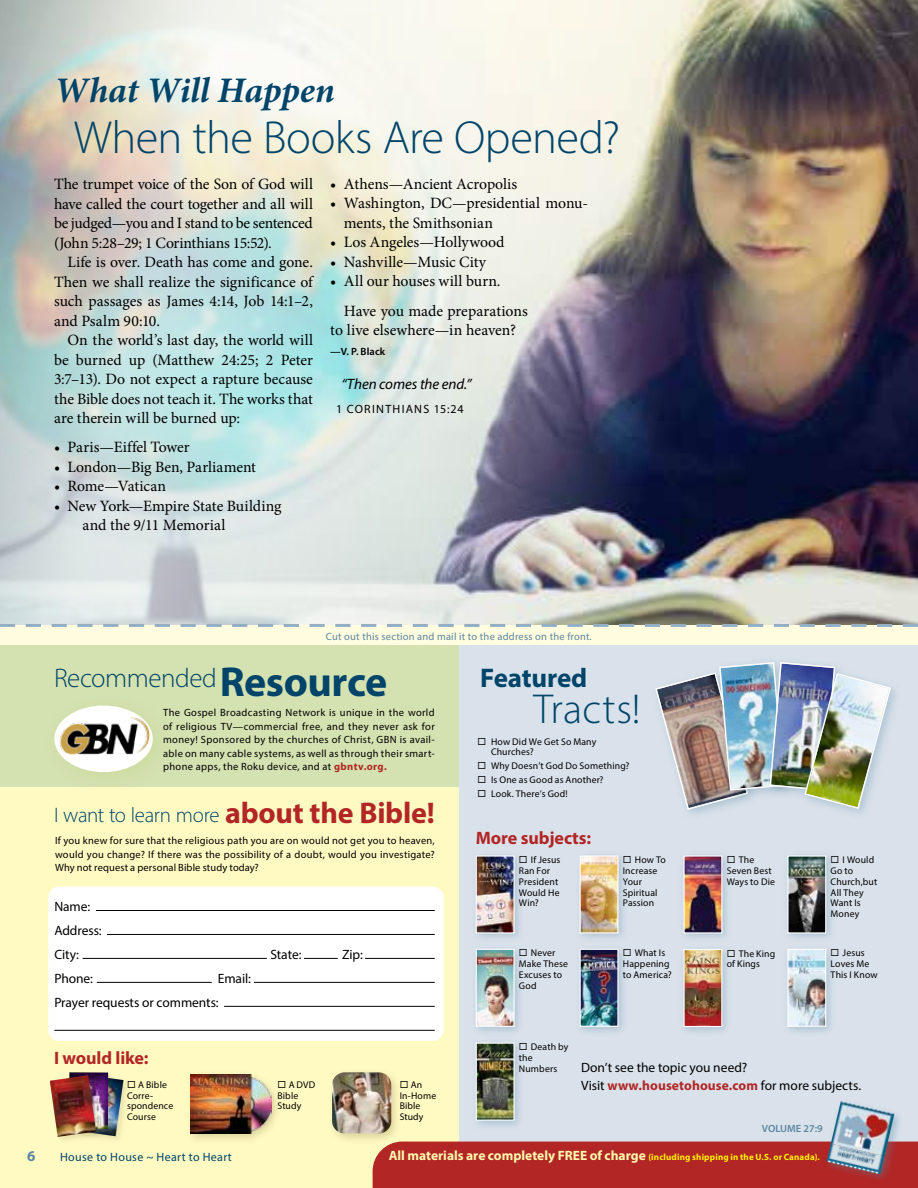
<style>
.page{position:relative;width:918px;height:1188px;background:#fff}
.page>*{position:absolute;margin:0;border:0;box-sizing:border-box;transform-origin:0 0}
.t1{font:300 46.5px "Myriad Pro";letter-spacing:-.015em;color:#00446a}
.t2{font:300 42px "Myriad Pro";letter-spacing:.01em;color:#00446a}
.t3{font:italic 700 36px "Minion Pro";letter-spacing:-.005em;color:#00446a}
.t4{font:300 27px "Myriad Pro";letter-spacing:-.015em;color:#00446a}
.t5{font:700 27px "Myriad Pro";letter-spacing:-.01em;color:#00446a}
.t6{font:300 21px "Myriad Pro";letter-spacing:-.015em;color:#00446a}
.t7{font:700 18px "Myriad Pro";letter-spacing:-.005em;color:#b22625}
.t8{font:15.75px/19.5px "Minion Pro";letter-spacing:-.005em;color:#000;text-align:justify}
.t9{font:italic 15px "Myriad Pro";letter-spacing:-.005em;color:#000}
.t10{font:700 15px "Myriad Pro";color:#5d87a1}
.t11{font:13.5px/24px "Myriad Pro";letter-spacing:-.005em;color:#000}
.t12{font:700 13.5px "Myriad Pro";color:#fff9ae}
.t13{font:12px "Myriad Pro";letter-spacing:.03em;color:#00446a}
.t14{font:12px "Myriad Pro";letter-spacing:.1em;color:#000}
.t15{font:10.5px/13.5px "Myriad Pro";letter-spacing:.025em;color:#000;text-align:justify}
.t16{font:10.5px "Myriad Pro";letter-spacing:.02em;color:#5d87a1}
.t17{font:600 10.5px "Myriad Pro";color:#5d87a1}
.t18{font:600 10.5px "Myriad Pro";letter-spacing:.01em;color:#000}
.t19{font:9.75px/10.8px "Myriad Pro";letter-spacing:.015em;color:#000}
.s1{font-style:italic}
.s2{font-weight:700;font-size:42px}
.s3{font-weight:700;color:#b22625}
.s4{font-weight:700;font-size:30px;color:#b22625}
.s5{font-size:9px;color:#fff200}
</style>
<div class="page">
<img style="left:0;top:0;width:918px;height:624px">
<div style="left:0;top:625px;width:459px;height:563px;background:#fffac2"></div>
<div style="left:48px;top:887px;width:396px;height:154px;background:#fff;border-radius:11px"></div>
<div style="left:0;top:625px;width:459px;height:162px;background:#d4e1b0"></div>
<hr style="left:254px;top:982px;width:181px;height:1px;background:#000">
<hr style="left:97px;top:982px;width:115px;height:1px;background:#000">
<hr style="left:96px;top:910px;width:339px;height:1px;background:#000">
<hr style="left:54px;top:1030px;width:381px;height:1px;background:#000">
<hr style="left:107px;top:934px;width:328px;height:1px;background:#000">
<hr style="left:224px;top:1006px;width:211px;height:1px;background:#000">
<hr style="left:365px;top:958px;width:70px;height:1px;background:#000">
<hr style="left:83px;top:958px;width:184px;height:1px;background:#000">
<hr style="left:304px;top:958px;width:34px;height:1px;background:#000">
<img style="left:116px;top:1079px;width:8px;height:57px">
<div style="left:67px;top:1071px;width:49px;height:67px;background:#776836;opacity:.16"></div>
<img style="left:69px;top:1072px;width:39px;height:57px">
<div style="left:48px;top:1074px;width:56px;height:71px;background:#776836;opacity:.16"></div>
<img style="left:50px;top:1075px;width:46px;height:62px">
<div style="left:186px;top:1070px;width:96px;height:75px;background:#776836;opacity:.26"></div>
<img style="left:190px;top:1074px;width:82px;height:59px">
<div style="left:328px;top:1068px;width:74px;height:77px;background:#776836;opacity:.26"></div>
<img style="left:332px;top:1072px;width:59px;height:61px">
<div style="left:44px;top:695px;width:128px;height:97px;background:#c6d893;opacity:.56"></div>
<div style="left:56px;top:707px;width:95px;height:64px;background:#fff;border-radius:50%"></div>
<div style="left:54px;top:706px;width:99px;height:66px;border:3px solid #fff;border-radius:50%"></div>
<img style="left:45px;top:715px;width:115px;height:40px">
<div style="left:459px;top:625px;width:459px;height:563px;background:#d9e2eb"></div>
<div style="left:0;top:626px;width:918px;height:19px;background:#fffcdf"></div>
<div style="left:373px;top:1142px;width:545px;height:46px;background:#b22625"></div>
<div style="left:471px;top:850px;width:54px;height:94px;background:#5d87a1;opacity:.34"></div>
<img style="left:475px;top:855px;width:40px;height:79px">
<div style="left:471px;top:1037px;width:54px;height:94px;background:#5d87a1;opacity:.34"></div>
<img style="left:475px;top:1042px;width:40px;height:79px">
<div style="left:471px;top:944px;width:54px;height:93px;background:#5d87a1;opacity:.34"></div>
<img style="left:475px;top:948px;width:40px;height:79px">
<div style="left:575px;top:944px;width:54px;height:93px;background:#5d87a1;opacity:.34"></div>
<img style="left:579px;top:948px;width:40px;height:79px">
<div style="left:575px;top:850px;width:54px;height:94px;background:#5d87a1;opacity:.34"></div>
<img style="left:579px;top:855px;width:40px;height:79px">
<div style="left:679px;top:850px;width:54px;height:94px;background:#5d87a1;opacity:.34"></div>
<img style="left:683px;top:855px;width:40px;height:79px">
<div style="left:679px;top:944px;width:54px;height:93px;background:#5d87a1;opacity:.34"></div>
<img style="left:683px;top:948px;width:40px;height:80px">
<div style="left:782px;top:850px;width:54px;height:94px;background:#5d87a1;opacity:.34"></div>
<img style="left:787px;top:855px;width:40px;height:79px">
<div style="left:782px;top:944px;width:54px;height:93px;background:#5d87a1;opacity:.34"></div>
<img style="left:787px;top:948px;width:40px;height:79px">
<div style="left:823px;top:1098px;width:81px;height:86px;background:#5d87a1;opacity:.4"></div>
<img style="left:831px;top:1101px;width:63px;height:55px">
<img style="left:827px;top:1144px;width:57px;height:30px">
<svg style="left:0;top:624px;width:918px;height:3px;background:#b6c6c9"></svg>
<img style="left:655px;top:662px;width:237px;height:152px">
<h3 class="t3" style="left:54px;top:64px;width:282px">What Will Happen</h3>
<h1 class="t1" style="left:74px;top:109px;width:548px">When the Books Are Opened?</h1>
<p class="t8" style="left:54px;top:174px;width:261px">The trumpet voice of the Son of God will have called the court together and all will be judged—you and I stand to be sentenced (John 5:28–29; 1 Corinthians 15:52).</p>
<p class="t8" style="left:54px;top:252px;width:260px;text-indent:13px">Life is over. Death has come and gone.<br>Then we shall realize the significance of such passages as James 4:14, Job 14:1–2, and Psalm 90:10.</p>
<p class="t8" style="left:54px;top:330px;width:261px;text-indent:13px">On the world’s last day, the world will be burned up (Matthew 24:25; 2 Peter 3:7–13). Do not expect a rapture because the Bible does not teach it. The works that are therein will be burned up:</p>
<p class="t8" style="left:54px;top:438px;width:137px">• Paris—Eiffel Tower</p>
<p class="t8" style="left:54px;top:457px;width:204px">• London—Big Ben, Parliament</p>
<p class="t8" style="left:54px;top:477px;width:114px">• Rome—Vatican</p>
<p class="t8" style="left:83px;top:496px;width:201px;text-indent:-29px">• New York—Empire State Building and the 9/11 Memorial</p>
<p class="t8" style="left:330px;top:174px;width:189px">• Athens—Ancient Acropolis</p>
<p class="t8" style="left:344px;top:194px;width:246px;text-indent:-13px">• Washington, DC—presidential monu&shy;ments, the Smithsonian</p>
<p class="t8" style="left:330px;top:233px;width:176px">• Los Angeles—Hollywood</p>
<p class="t8" style="left:330px;top:252px;width:157px">• Nashville—Music City</p>
<p class="t8" style="left:344px;top:267px;width:186px;line-height:29.2px;text-indent:-13px">• All our houses will burn.<br>Have you made preparations</p>
<p class="t8" style="left:330px;top:321px;width:187px">to live elsewhere—in heaven?</p>
<p class="t18" style="left:330px;top:345px;width:56px">—V. P. Black</p>
<p class="t9" style="left:341px;top:375px;width:132px">“Then comes the end.”</p>
<p class="t14" style="left:336px;top:402px;width:129px">1 CORINTHIANS 15:24</p>
<p class="t16" style="left:326px;top:630px;width:268px">Cut out this section and mail it to the address on the front<span class="s1">.</span></p>
<h3 class="t4" style="left:54px;top:662px;width:335px">Recommended<span class="s2">Resource</span></h3>
<p class="t15" style="left:163px;top:706px;width:273px">The Gospel Broadcasting Network is unique in the world of religious TV—commercial free, and they never ask for money! Sponsored by the churches of Christ, GBN is avail&shy;able on many cable systems, as well as through their smart&shy;phone apps, the Roku device, and at <span class="s3">gbntv.org.</span></p>
<h3 class="t6" style="left:54px;top:802px;width:382px">I want to learn more <span class="s4">about the Bible!</span></h3>
<p class="t15" style="left:55px;top:834px;width:381px">If you knew for sure that the religious path you are on would not get you to heaven, would you change? If there was the possibility of a doubt, would you investigate?<br>Why not request a personal Bible study today?</p>
<p class="t11" style="left:54px;top:894px;width:49px">Name:<br>Address:<br>City:</p>
<p class="t11" style="left:54px;top:966px;width:40px">Phone:</p>
<p class="t11" style="left:54px;top:966px;width:198px;text-indent:163px">Email:<br>Prayer requests or comments:</p>
<p class="t7" style="left:54px;top:1046px;width:96px">I would like:</p>
<p class="t11" style="left:270px;top:942px;width:33px">State:</p>
<p class="t11" style="left:342px;top:942px;width:22px">Zip:</p>
<p class="t19" style="left:127px;top:1079px;width:48px">◻ A Bible<br>Corre&shy;spondence<br>Course</p>
<p class="t19" style="left:278px;top:1079px;width:39px">◻ A DVD<br>Bible<br>Study</p>
<p class="t19" style="left:400px;top:1079px;width:38px">◻ An<br>In-Home<br>Bible<br>Study</p>
<h3 class="t5" style="left:480px;top:661px;width:109px">Featured</h3>
<h2 class="t2" style="left:534px;top:684px;width:108px">Tracts!</h2>
<p class="t19" style="left:491px;top:736px;width:107px;text-indent:-14px">◻ How Did We Get So Many<br>Churches?</p>
<p class="t19" style="left:478px;top:760px;width:154px">◻ Why Doesn’t God Do Something?</p>
<p class="t19" style="left:478px;top:774px;width:127px">◻ Is One as Good as Another?</p>
<p class="t19" style="left:478px;top:788px;width:92px">◻ Look. There’s God!</p>
<p class="t7" style="left:476px;top:826px;width:117px">More subjects:</p>
<p class="t19" style="left:519px;top:854px;width:43px">◻ If Jesus<br>Ran For<br>President<br>Would He<br>Win?</p>
<p class="t19" style="left:623px;top:854px;width:45px">◻ How To<br>Increase<br>Your<br>Spiritual<br>Passion</p>
<p class="t19" style="left:727px;top:854px;width:50px">◻ The<br>Seven Best<br>Ways to Die</p>
<p class="t19" style="left:519px;top:947px;width:51px">◻ Never<br>Make These<br>Excuses to<br>God</p>
<p class="t19" style="left:623px;top:947px;width:50px">◻ What Is<br>Happening to America?</p>
<p class="t19" style="left:727px;top:948px;width:50px">◻ The King of Kings</p>
<p class="t19" style="left:831px;top:854px;width:48px">◻ I Would<br>Go to<br>Church,but<br>All They<br>Want Is<br>Money</p>
<p class="t19" style="left:831px;top:947px;width:49px">◻ Jesus<br>Loves Me<br>This I Know</p>
<p class="t19" style="left:519px;top:1041px;width:51px">◻ Death by the<br>Numbers</p>
<p class="t11" style="left:581px;top:1058px;width:282px;line-height:18px">Don’t see the topic you need?<br>Visit <span class="s3">www.housetohouse.com</span> for more subjects.</p>
<p class="t17" style="left:762px;top:1122px;width:63px">VOLUME 27:9</p>
<p class="t10" style="left:27px;top:1146px;width:10px">6</p>
<p class="t13" style="left:60px;top:1150px;width:173px">House to House ~ Heart to Heart</p>
<p class="t12" style="left:389px;top:1147px;width:433px">All materials are completely FREE of charge <span class="s5">(including shipping in the U.S. or Canada).</span></p>
</div>
